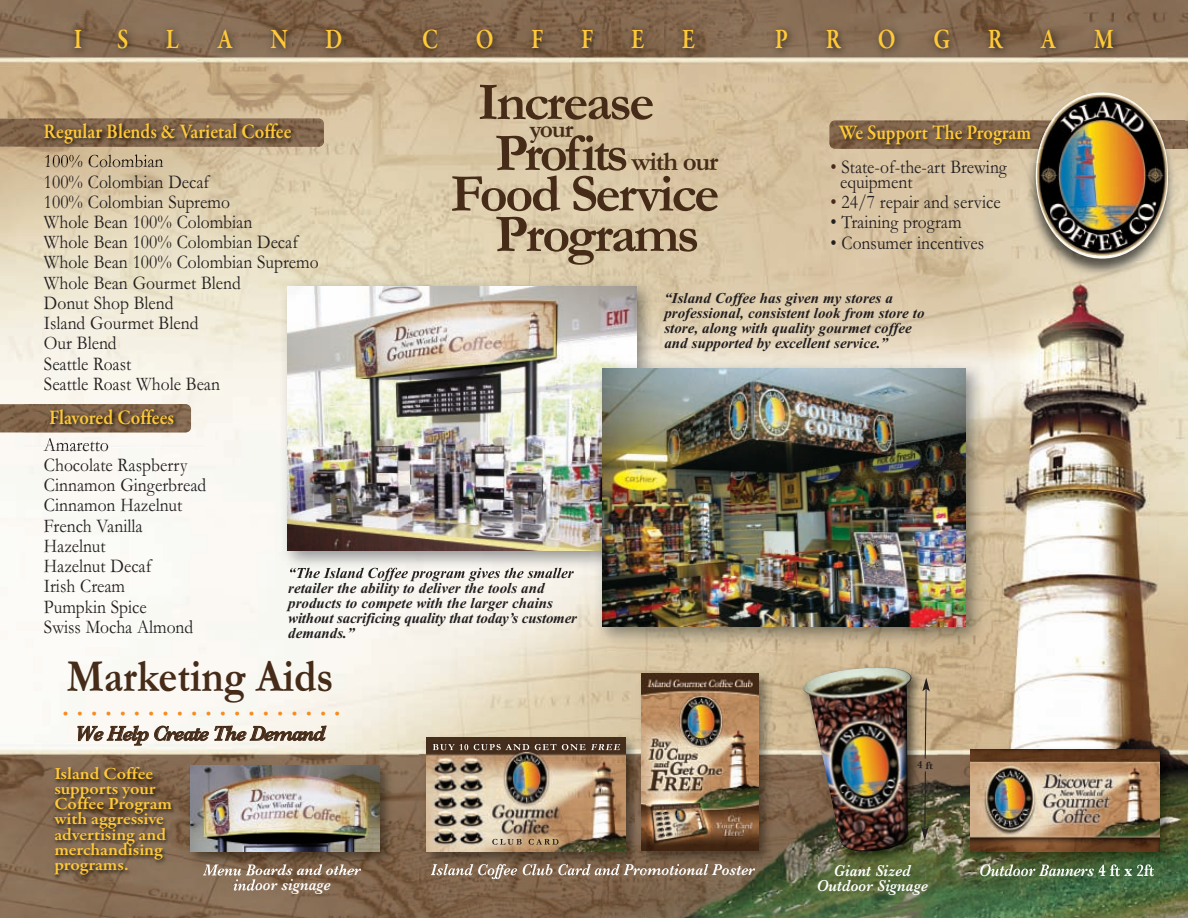
<style>
.page{position:relative;width:1188px;height:918px;background:#fff}
.page>*{position:absolute;margin:0;border:0;box-sizing:border-box;transform-origin:0 0}
.t1{font:700 54px "Garamond";letter-spacing:-.045em;color:#452b18}
.t2{font:700 54px "Garamond";letter-spacing:-.07em;color:#452b18}
.t3{font:700 46.5px "Garamond";color:#452b18;scale:.87 1}
.t4{font:600 28.5px "Garamond Premr Pro";color:#ffc938;scale:.8 1}
.t5{font:700 25.5px "Garamond";color:#452b18}
.t6{font:600 21px "Garamond Premr Pro";color:#ffc938;scale:.9 1}
.t7{font:italic 600 21px "Baskerville";letter-spacing:-.05em;color:#452b18}
.t8{font:19.5px/20.2px "Garamond";color:#231f20;scale:.9 1}
.t9{font:18px "Helvetica";color:#f68b1f}
.t10{font:600 17.25px/15.3px "Garamond Premr Pro";color:#ffc938;scale:1.08 1}
.t11{font:italic 600 16.5px/15px "Baskerville";color:#fff;text-align:center;scale:.9 1}
.t12{font:italic 700 15px/15px "Times New Roman";color:#231f20}
.s1{font-size:27px}
.s2{color:#452b18}
.s3{font-style:normal}
</style>
<div class="page">
<img style="left:0;top:0;width:1188px;height:918px">
<img style="left:25px;top:14px;width:1143px;height:86px">
<img style="left:0;top:118px;width:24px;height:29px">
<img style="left:0;top:404px;width:24px;height:28px">
<img style="left:24px;top:109px;width:305px;height:54px">
<img style="left:45px;top:155px;width:57px;height:8px">
<img style="left:24px;top:395px;width:180px;height:52px">
<img style="left:46px;top:438px;width:30px;height:9px">
<img style="left:1019px;top:149px;width:165px;height:136px">
<img style="left:1019px;top:84px;width:165px;height:37px">
<img style="left:1168px;top:121px;width:16px;height:28px">
<img style="left:1036px;top:92px;width:132px;height:167px">
<img style="left:818px;top:111px;width:201px;height:52px">
<img style="left:1019px;top:149px;width:17px;height:14px">
<img style="left:1019px;top:111px;width:38px;height:10px">
<img style="left:1019px;top:121px;width:33px;height:28px">
<img style="left:1036px;top:149px;width:21px;height:14px">
<svg style="left:1052px;top:114px;width:5px;height:7px"></svg>
<img style="left:277px;top:275px;width:384px;height:300px">
<img style="left:290px;top:568px;width:57px;height:7px">
<img style="left:288px;top:287px;width:349px;height:264px">
<img style="left:793px;top:653px;width:156px;height:223px">
<img style="left:803px;top:667px;width:109px;height:185px">
<img style="left:257px;top:759px;width:142px;height:112px">
<svg style="left:257px;top:864px;width:5px;height:7px"></svg>
<img style="left:257px;top:765px;width:123px;height:86px">
<img style="left:963px;top:742px;width:216px;height:129px">
<img style="left:980px;top:864px;width:48px;height:7px">
<img style="left:1099px;top:864px;width:55px;height:7px">
<img style="left:970px;top:749px;width:190px;height:103px">
<img style="left:635px;top:666px;width:143px;height:204px">
<img style="left:642px;top:674px;width:116px;height:176px">
<img style="left:419px;top:731px;width:227px;height:187px">
<img style="left:431px;top:864px;width:42px;height:11px">
<img style="left:641px;top:731px;width:5px;height:120px">
<img style="left:642px;top:731px;width:4px;height:119px">
<img style="left:426px;top:738px;width:200px;height:114px">
<img style="left:492px;top:839px;width:30px;height:6px">
<img style="left:433px;top:744px;width:22px;height:6px">
<img style="left:47px;top:759px;width:210px;height:149px">
<img style="left:203px;top:864px;width:54px;height:12px">
<img style="left:233px;top:879px;width:24px;height:12px">
<img style="left:190px;top:765px;width:67px;height:86px">
<img style="left:591px;top:357px;width:399px;height:294px">
<img style="left:602px;top:369px;width:364px;height:258px">
<svg style="left:917px;top:678px;width:16px;height:163px;background:#8d7e62"></svg>
<h3 class="t4" style="left:74px;top:28px;width:70px">I S</h3>
<h3 class="t4" style="left:166px;top:28px;width:18px">L</h3>
<h3 class="t4" style="left:217px;top:28px;width:21px">A</h3>
<h3 class="t4" style="left:270px;top:28px;width:24px">N</h3>
<h3 class="t4" style="left:325px;top:28px;width:23px">D</h3>
<h3 class="t4" style="left:422px;top:28px;width:22px">C</h3>
<h3 class="t4" style="left:476px;top:28px;width:24px">O</h3>
<h3 class="t4" style="left:531px;top:28px;width:17px">F</h3>
<h3 class="t4" style="left:581px;top:28px;width:17px">F</h3>
<h3 class="t4" style="left:631px;top:28px;width:18px">E</h3>
<h3 class="t4" style="left:682px;top:28px;width:18px">E</h3>
<h3 class="t4" style="left:775px;top:28px;width:18px">P</h3>
<h3 class="t4" style="left:826px;top:28px;width:20px">R</h3>
<h3 class="t4" style="left:878px;top:28px;width:24px">O</h3>
<h3 class="t4" style="left:933px;top:28px;width:23px">G</h3>
<h3 class="t4" style="left:988px;top:28px;width:20px">R</h3>
<h3 class="t4" style="left:1041px;top:28px;width:21px">A</h3>
<h3 class="t4" style="left:1094px;top:28px;width:27px">M</h3>
<p class="t6" style="left:44px;top:124px;width:277px">Regular Blends &amp; Varietal Coffee</p>
<p class="t8" style="left:44px;top:150px;width:307px">100% Colombian<br>100% Colombian Decaf<br>100% Colombian Supremo<br>Whole Bean 100% Colombian<br>Whole Bean 100% Colombian Decaf<br>Whole Bean 100% Colombian Supremo<br>Whole Bean Gourmet Blend<br>Donut Shop Blend<br>Island Gourmet Blend<br>Our Blend<br>Seattle Roast<br>Seattle Roast Whole Bean</p>
<p class="t6" style="left:49px;top:409px;width:141px">Flavored Coffees</p>
<h1 class="t1" style="left:478px;top:69px;width:178px">Increase</h1>
<h3 class="t5" style="left:530px;top:114px;width:45px">your</h3>
<h1 class="t2" style="left:495px;top:120px;width:225px">Profits <span class="s1">with our</span></h1>
<h1 class="t1" style="left:451px;top:161px;width:271px">Food Service</h1>
<h1 class="t1" style="left:495px;top:201px;width:206px">Programs</h1>
<p class="t6" style="left:839px;top:124px;width:215px">We Support The Program</p>
<p class="t8" style="left:840px;top:158px;width:187px;line-height:15px;text-indent:-10px"><span class="s2">•</span> State-of-the-art Brewing equipment</p>
<p class="t8" style="left:831px;top:191px;width:191px"><span class="s2">•</span> 24/7 repair and service</p>
<p class="t8" style="left:831px;top:212px;width:147px">• Training program</p>
<p class="t8" style="left:831px;top:232px;width:172px">• Consumer incentives</p>
<p class="t12" style="left:664px;top:290px;width:262px">“Island Coffee has given my stores a professional, consistent look from store to store, along with quality gourmet coffee and supported by excellent service.”</p>
<p class="t8" style="left:44px;top:434px;width:182px">Amaretto<br>Chocolate Raspberry<br>Cinnamon Gingerbread<br>Cinnamon Hazelnut<br>French Vanilla<br>Hazelnut<br>Hazelnut Decaf<br>Irish Cream<br>Pumpkin Spice<br>Swiss Mocha Almond</p>
<p class="t12" style="left:288px;top:565px;width:290px">“The Island Coffee program gives the smaller retailer the ability to deliver the tools and products to compete with the larger chains without sacrificing quality that today’s customer demands.”</p>
<h2 class="t3" style="left:67px;top:648px;width:308px">Marketing Aids</h2>
<p class="t7" style="left:75px;top:721px;width:252px">We Help Create The Demand</p>
<p class="t9" style="left:61px;top:703px;width:280px">••••••••••••••••••••</p>
<p class="t10" style="left:54px;top:767px;width:111px">Island Coffee supports your<br>Coffee Program with aggressive advertising and merchandising programs.</p>
<p class="t11" style="left:203px;top:862px;width:176px">Menu Boards and other indoor signage</p>
<p class="t11" style="left:834px;top:863px;width:87px">Giant Sized</p>
<p class="t11" style="left:979px;top:862px;width:196px">Outdoor Banners <span class="s3">4 ft x 2ft</span></p>
<p class="t11" style="left:817px;top:878px;width:125px">Outdoor Signage</p>
</div>
